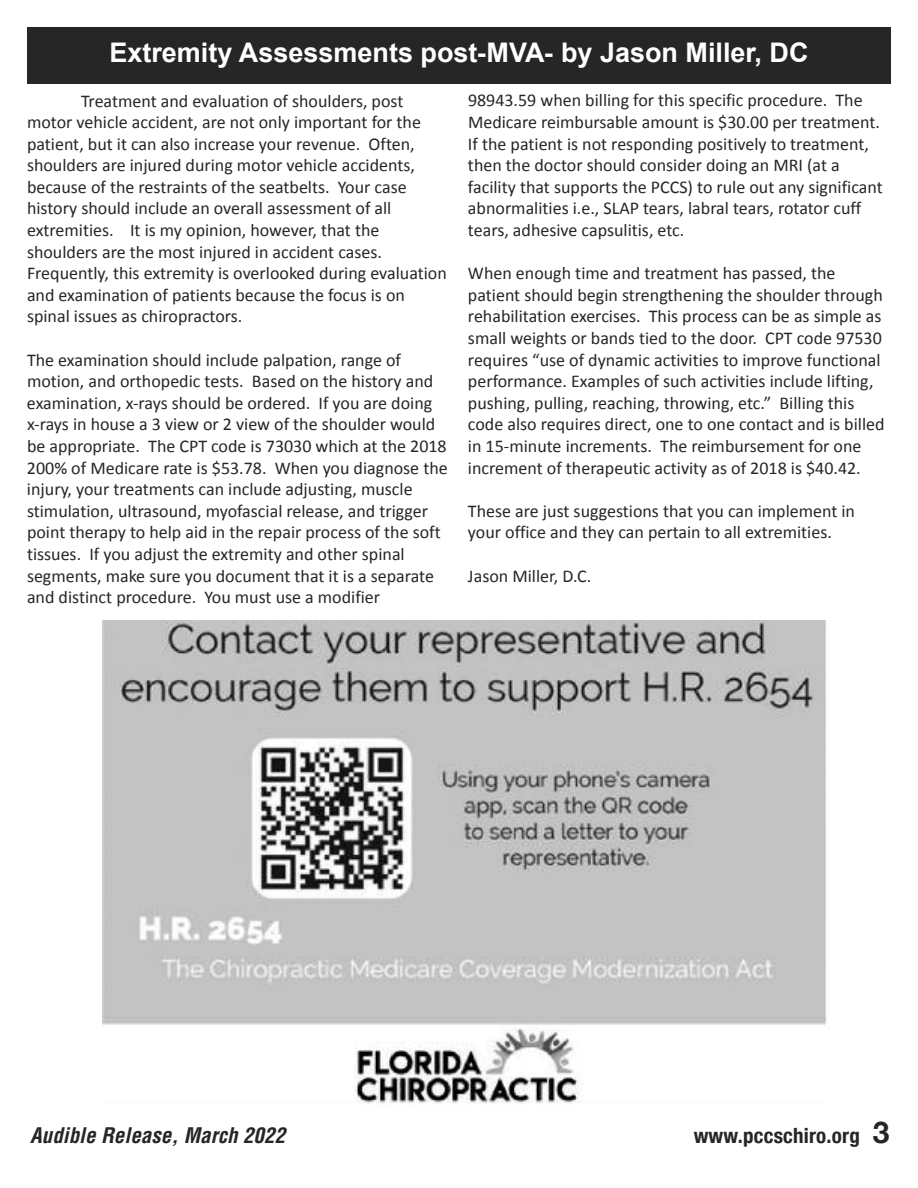
<style>
.page{position:relative;width:918px;height:1188px;background:#fff}
.page>*{position:absolute;margin:0;border:0;box-sizing:border-box;transform-origin:0 0}
.t1{font:700 27px "Arial";color:#fff}
.t2{font:italic 700 condensed 21px "Helvetica";letter-spacing:.005em;color:#272627}
.t3{font:700 condensed 21px "Helvetica Neue";letter-spacing:.01em;color:#272627}
.t4{font:18px/21.6px "Calibri";color:#272627}
.s1{font-stretch:normal;font-size:30px}
</style>
<div class="page">
<div style="left:27px;top:27px;width:864px;height:57px;background:#272627"></div>
<img style="left:103px;top:621px;width:724px;height:483px">
<h1 class="t1" style="left:109px;top:38px;width:701px">Extremity Assessments post-MVA- by Jason Miller, DC</h1>
<p class="t4" style="left:27px;top:90px;width:421px;text-indent:54px">Treatment and evaluation of shoulders, post motor vehicle accident, are not only important for the patient, but it can also increase your revenue. Often, shoulders are injured during motor vehicle accidents, because of the restraints of the seatbelts. Your case history should include an overall assessment of all extremities. It is my opinion, however, that the shoulders are the most injured in accident cases.<br>Frequently, this extremity is overlooked during evaluation and examination of patients because the focus is on spinal issues as chiropractors.</p>
<p class="t4" style="left:27px;top:349px;width:422px">The examination should include palpation, range of motion, and orthopedic tests. Based on the history and examination, x-rays should be ordered. If you are doing x-rays in house a 3 view or 2 view of the shoulder would be appropriate. The CPT code is 73030 which at the 2018<br>200% of Medicare rate is $53.78. When you diagnose the injury, your treatments can include adjusting, muscle stimulation, ultrasound, myofascial release, and trigger point therapy to help aid in the repair process of the soft tissues. If you adjust the extremity and other spinal segments, make sure you document that it is a separate and distinct procedure. You must use a modifier</p>
<p class="t4" style="left:468px;top:90px;width:416px">98943.59 when billing for this specific procedure. The Medicare reimbursable amount is $30.00 per treatment.<br>If the patient is not responding positively to treatment, then the doctor should consider doing an MRI (at a facility that supports the PCCS) to rule out any significant abnormalities i.e., SLAP tears, labral tears, rotator cuff tears, adhesive capsulitis, etc.</p>
<p class="t4" style="left:468px;top:262px;width:418px">When enough time and treatment has passed, the patient should begin strengthening the shoulder through rehabilitation exercises. This process can be as simple as small weights or bands tied to the door. CPT code 97530 requires “use of dynamic activities to improve functional performance. Examples of such activities include lifting, pushing, pulling, reaching, throwing, etc.” Billing this code also requires direct, one to one contact and is billed in 15-minute increments. The reimbursement for one increment of therapeutic activity as of 2018 is $40.42.</p>
<p class="t4" style="left:468px;top:500px;width:389px">These are just suggestions that you can implement in your office and they can pertain to all extremities.</p>
<p class="t4" style="left:468px;top:565px;width:125px">Jason Miller, D.C.</p>
<p class="t2" style="left:30px;top:1123px;width:257px">Audible Release, March 2022</p>
<p class="t3" style="left:694px;top:1123px;width:197px">www.pccschiro.org <span class="s1">3</span></p>
</div>
